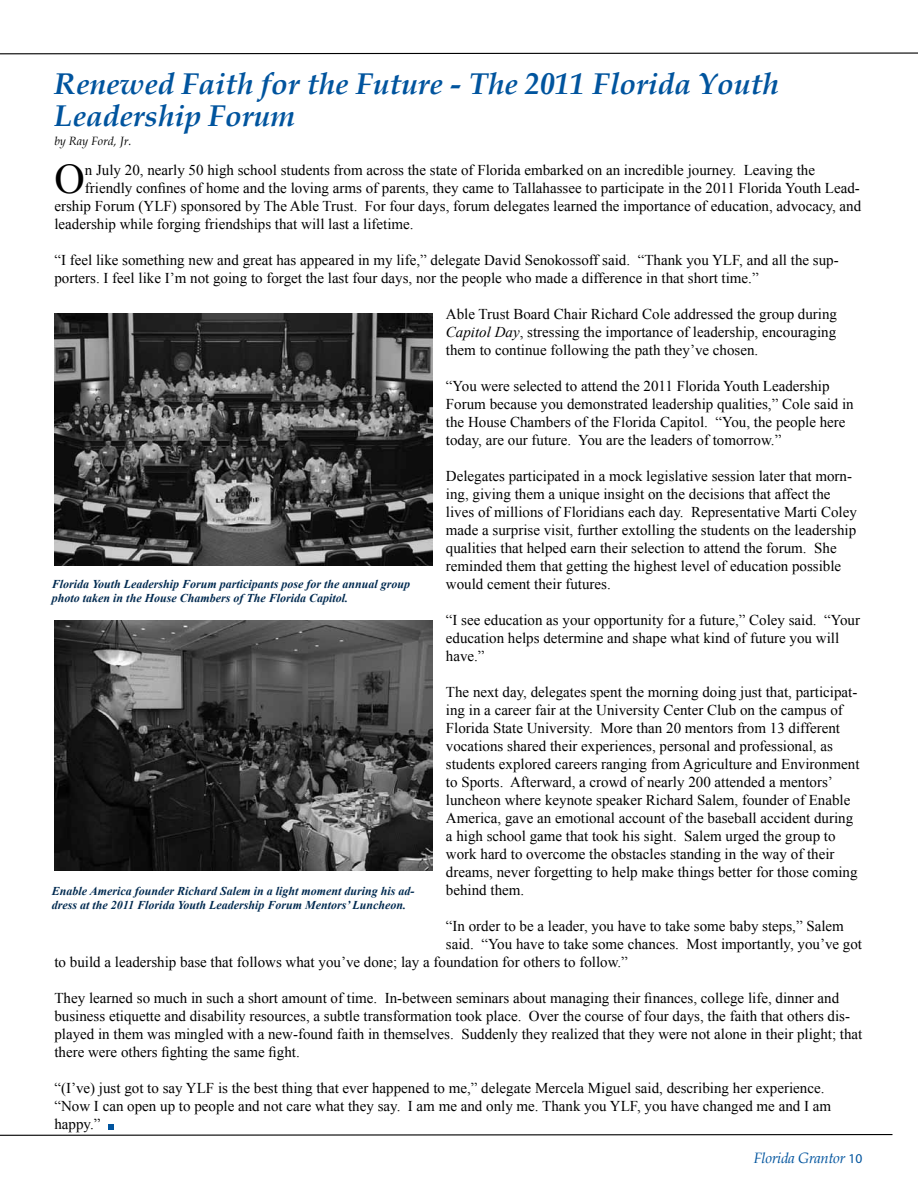
<style>
.page{position:relative;width:918px;height:1188px;background:#fff}
.page>*{position:absolute;margin:0;border:0;box-sizing:border-box;transform-origin:0 0}
.t1{font:42.15px "Times New Roman";color:#000}
.t2{font:italic 700 30px/32.4px "Book Antiqua";color:#00549e}
.t3{font:15px/18px "Times New Roman";color:#000}
.t4{font:italic 15px "Book Antiqua";letter-spacing:-.02em;color:#00549e}
.t5{font:italic 700 12px/14.4px "Times New Roman";color:#002a50}
.t6{font:italic 12px "Book Antiqua";color:#000}
.s1{font-style:italic}
.s2{font-family:"Myriad Pro";font-style:normal;font-size:13.5px}
</style>
<div class="page">
<svg style="left:0;top:52px;width:918px;height:3px"></svg>
<svg style="left:0;top:1124px;width:893px;height:12px"></svg>
<img style="left:54px;top:314px;width:378px;height:251px">
<img style="left:54px;top:620px;width:378px;height:251px">
<h2 class="t2" style="left:54px;top:67px;width:726px">Renewed Faith for the Future - The 2011 Florida Youth<br>Leadership Forum</h2>
<h1 class="t1" style="left:54px;top:151px;width:32px">O</h1>
<p class="t3" style="left:85px;top:161px;width:732px">n July 20, nearly 50 high school students from across the state of Florida embarked on an incredible journey. Leaving the</p>
<p class="t6" style="left:54px;top:133px;width:79px">by Ray Ford, Jr.</p>
<p class="t3" style="left:85px;top:179px;width:777px">friendly confines of home and the loving arms of parents, they came to Tallahassee to participate in the 2011 Florida Youth Lead-</p>
<p class="t3" style="left:54px;top:197px;width:808px">ership Forum (YLF) sponsored by The Able Trust. For four days, forum delegates learned the importance of education, advocacy, and</p>
<p class="t3" style="left:54px;top:215px;width:361px">leadership while forging friendships that will last a lifetime.</p>
<p class="t3" style="left:54px;top:251px;width:786px">“I feel like something new and great has appeared in my life,” delegate David Senokossoff said. “Thank you YLF, and all the sup&shy;porters. I feel like I’m not going to forget the last four days, nor the people who made a difference in that short time.”</p>
<p class="t3" style="left:446px;top:305px;width:393px;text-align:justify">Able Trust Board Chair Richard Cole addressed the group during <span class="s1">Capitol Day</span>, stressing the importance of leadership, encouraging them to continue following the path they’ve chosen.</p>
<p class="t3" style="left:446px;top:377px;width:409px">“You were selected to attend the 2011 Florida Youth Leadership Forum because you demonstrated leadership qualities,” Cole said in the House Chambers of the Florida Capitol. “You, the people here today, are our future. You are the leaders of tomorrow.”</p>
<p class="t3" style="left:446px;top:467px;width:413px">Delegates participated in a mock legislative session later that morn&shy;ing, giving them a unique insight on the decisions that affect the lives of millions of Floridians each day. Representative Marti Coley made a surprise visit, further extolling the students on the leadership qualities that helped earn their selection to attend the forum. She reminded them that getting the highest level of education possible would cement their futures.</p>
<p class="t3" style="left:446px;top:611px;width:416px">“I see education as your opportunity for a future,” Coley said. “Your education helps determine and shape what kind of future you will have.”</p>
<p class="t3" style="left:446px;top:683px;width:415px">The next day, delegates spent the morning doing just that, participat&shy;ing in a career fair at the University Center Club on the campus of Florida State University. More than 20 mentors from 13 different vocations shared their experiences, personal and professional, as students explored careers ranging from Agriculture and Environment to Sports. Afterward, a crowd of nearly 200 attended a mentors’ luncheon where keynote speaker Richard Salem, founder of Enable America, gave an emotional account of the baseball accident during a high school game that took his sight. Salem urged the group to work hard to overcome the obstacles standing in the way of their dreams, never forgetting to help make things better for those coming behind them.</p>
<p class="t3" style="left:446px;top:917px;width:400px">“In order to be a leader, you have to take some baby steps,” Salem</p>
<p class="t3" style="left:446px;top:935px;width:418px">said. “You have to take some chances. Most importantly, you’ve got</p>
<p class="t3" style="left:54px;top:953px;width:575px">to build a leadership base that follows what you’ve done; lay a foundation for others to follow.”</p>
<p class="t3" style="left:54px;top:989px;width:810px">They learned so much in such a short amount of time. In-between seminars about managing their finances, college life, dinner and business etiquette and disability resources, a subtle transformation took place. Over the course of four days, the faith that others dis&shy;played in them was mingled with a new-found faith in themselves. Suddenly they realized that they were not alone in their plight; that there were others fighting the same fight.</p>
<p class="t3" style="left:54px;top:1079px;width:778px">“(I’ve) just got to say YLF is the best thing that ever happened to me,” delegate Mercela Miguel said, describing her experience. “Now I can open up to people and not care what they say. I am me and only me. Thank you YLF, you have changed me and I am happy.”</p>
<p class="t5" style="left:52px;top:576px;width:360px">Florida Youth Leadership Forum participants pose for the annual group photo taken in the House Chambers of The Florida Capitol.</p>
<p class="t5" style="left:52px;top:883px;width:364px">Enable America founder Richard Salem in a light moment during his ad&shy;dress at the 2011 Florida Youth Leadership Forum Mentors’ Luncheon.</p>
<p class="t4" style="left:753px;top:1148px;width:111px">Florida Grantor <span class="s2">10</span></p>
</div>
